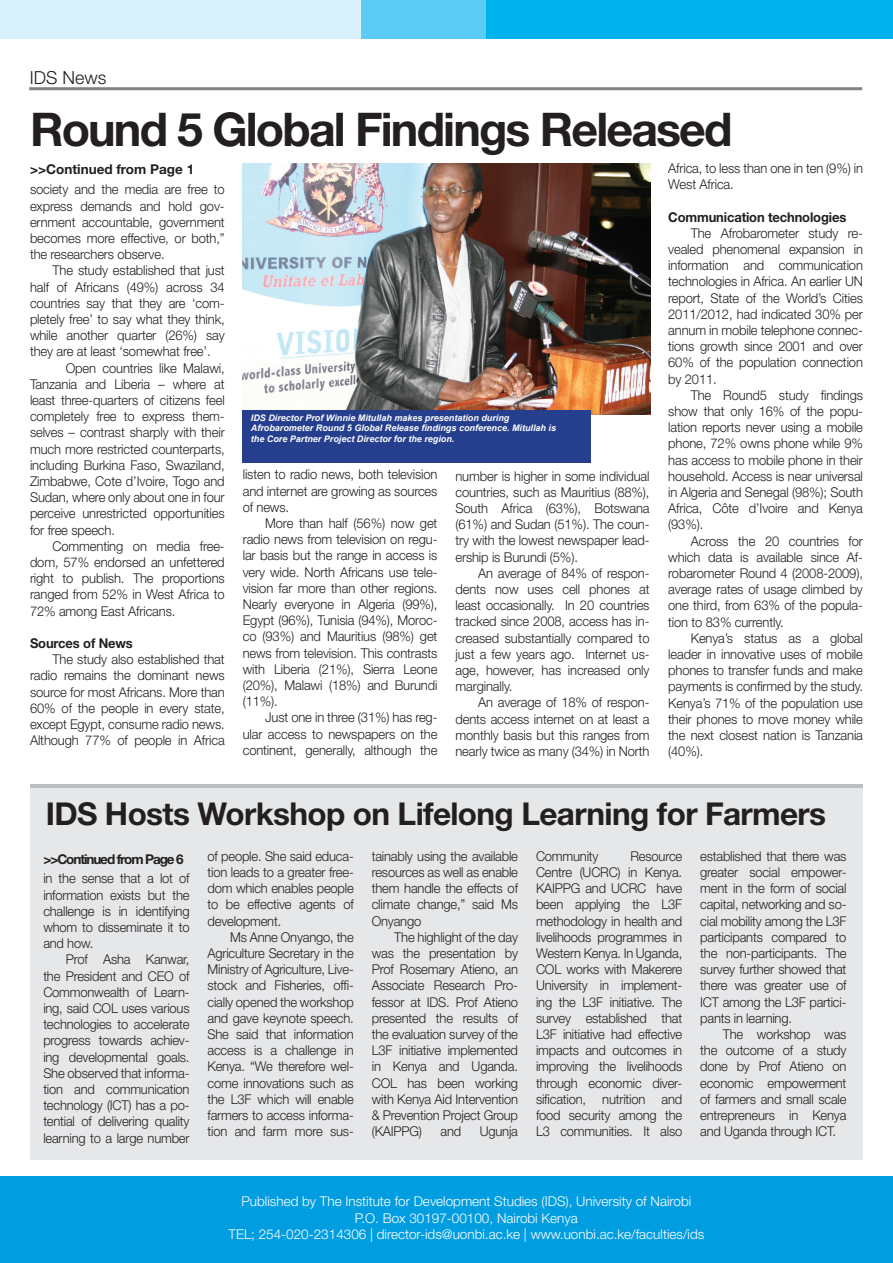
<style>
.page{position:relative;width:893px;height:1263px;background:#fff}
.page>*{position:absolute;margin:0;border:0;box-sizing:border-box;transform-origin:0 0}
.t1{font:700 46.5px "Helvetica Neue LT Std";letter-spacing:-.04em;color:#231f20}
.t2{font:700 31.5px "Helvetica Neue LT Std";letter-spacing:-.02em;color:#231f20}
.t3{font:300 18px "Helvetica Neue LT Std";color:#231f20}
.t4{font:300 13.5px/16.2px "Helvetica Neue LT Std";letter-spacing:-.01em;color:#231f20;text-align:justify;scale:.96 1}
.t5{font:300 13.5px/16.8px "Helvetica Neue LT Std";color:#fff;text-align:center}
.t6{font:700 13.5px "Helvetica Neue LT Std";letter-spacing:-.01em;color:#231f20;scale:.96 1}
.t7{font:700 13.5px "Helvetica Neue LT Std";letter-spacing:-.01em;color:#231f20}
.t8{font:700 13.5px "Helvetica Neue LT Std";letter-spacing:-.08em;color:#231f20}
.t9{font:italic 700 9px/10.8px "Arial";color:#fff}
</style>
<div class="page">
<div style="left:0;top:0;width:406px;height:38px;background:#d8f1fb"></div>
<div style="left:361px;top:0;width:407px;height:38px;background:#5accf5"></div>
<div style="left:486px;top:0;width:407px;height:38px;background:#00b3ef"></div>
<div style="left:30px;top:787px;width:833px;height:372px;background:#e6e7e9"></div>
<hr style="left:30px;top:784px;width:833px;height:4px;background:#bcbdc0">
<div style="left:0;top:1177px;width:893px;height:86px;background:#009ee1"></div>
<img style="left:243px;top:163px;width:407px;height:251px">
<hr style="left:29px;top:87px;width:833px;height:3px;background:#808285">
<div style="left:243px;top:410px;width:348px;height:52px;background:#253f8e"></div>
<h3 class="t3" style="left:30px;top:67px;width:78px">IDS News</h3>
<h1 class="t1" style="left:30px;top:101px;width:704px">Round 5 Global Findings Released</h1>
<p class="t7" style="left:30px;top:161px;width:166px">&gt;&gt;Continued from Page 1</p>
<p class="t4" style="left:668px;top:160px;width:204px">Africa, to less than one in ten (9%) in<br>West Africa.</p>
<p class="t6" style="left:668px;top:208px;width:187px">Communication technologies</p>
<p class="t4" style="left:668px;top:225px;width:204px;text-indent:22px">The Afrobarometer study re&shy;vealed phenomenal expansion in information and communication technologies in Africa. An earlier UN report, State of the World’s Cities 2011/2012, had indicated 30% per annum in mobile telephone connec&shy;tions growth since 2001 and over 60% of the population connection by 2011.</p>
<p class="t4" style="left:668px;top:387px;width:204px;text-indent:22px">The Round5 study findings show that only 16% of the popu&shy;lation reports never using a mobile phone, 72% owns phone while 9% has access to mobile phone in their household. Access is near universal in Algeria and Senegal (98%); South Africa, Côte d’Ivoire and Kenya (93%).</p>
<p class="t4" style="left:668px;top:532px;width:204px;text-indent:22px">Across the 20 countries for which data is available since Af&shy;robarometer Round 4 (2008-2009), average rates of usage climbed by one third, from 63% of the popula&shy;tion to 83% currently.</p>
<p class="t4" style="left:668px;top:630px;width:204px;text-indent:22px">Kenya’s status as a global leader in innovative uses of mobile phones to transfer funds and make payments is confirmed by the study.<br>Kenya’s 71% of the population use their phones to move money while the next closest nation is Tanzania (40%).</p>
<p class="t4" style="left:30px;top:181px;width:204px">society and the media are free to express demands and hold gov&shy;ernment accountable, government becomes more effective, or both,” the researchers observe.</p>
<p class="t4" style="left:30px;top:262px;width:204px;text-indent:22px">The study established that just half of Africans (49%) across 34 countries say that they are ‘com&shy;pletely free’ to say what they think, while another quarter (26%) say they are at least ‘somewhat free’.</p>
<p class="t4" style="left:30px;top:359px;width:204px;text-indent:36px">Open countries like Malawi, Tanzania and Liberia – where at least three-quarters of citizens feel completely free to express them&shy;selves – contrast sharply with their much more restricted counterparts, including Burkina Faso, Swaziland, Zimbabwe, Cote d’Ivoire, Togo and Sudan, where only about one in four perceive unrestricted opportunities for free speech.</p>
<p class="t4" style="left:30px;top:538px;width:204px;text-indent:22px">Commenting on media free&shy;dom, 57% endorsed an unfettered right to publish. The proportions ranged from 52% in West Africa to 72% among East Africans.</p>
<p class="t6" style="left:30px;top:635px;width:109px">Sources of News</p>
<p class="t4" style="left:30px;top:651px;width:204px;text-indent:22px">The study also established that radio remains the dominant news source for most Africans. More than 60% of the people in every state, except Egypt, consume radio news.<br>Although 77% of people in Africa</p>
<p class="t9" style="left:251px;top:412px;width:307px">IDS Director Prof Winnie Mitullah makes presentation during<br>Afrobarometer Round 5 Global Release findings conference. Mitullah is the Core Partner Project Director for the region.</p>
<p class="t4" style="left:243px;top:466px;width:204px">listen to radio news, both television and internet are growing as sources of news.</p>
<p class="t4" style="left:243px;top:515px;width:204px;text-indent:22px">More than half (56%) now get radio news from television on regu&shy;lar basis but the range in access is very wide. North Africans use tele&shy;vision far more than other regions.<br>Nearly everyone in Algeria (99%), Egypt (96%), Tunisia (94%), Moroc&shy;co (93%) and Mauritius (98%) get news from television. This contrasts with Liberia (21%), Sierra Leone (20%), Malawi (18%) and Burundi (11%).</p>
<p class="t4" style="left:243px;top:709px;width:204px;text-indent:22px">Just one in three (31%) has reg&shy;ular access to newspapers on the continent, generally, although the</p>
<p class="t4" style="left:455px;top:467px;width:204px">number is higher in some individual countries, such as Mauritius (88%), South Africa (63%), Botswana (61%) and Sudan (51%). The coun&shy;try with the lowest newspaper lead&shy;ership is Burundi (5%).</p>
<p class="t4" style="left:455px;top:564px;width:204px;text-indent:22px">An average of 84% of respon&shy;dents now uses cell phones at least occasionally. In 20 countries tracked since 2008, access has in&shy;creased substantially compared to just a few years ago. Internet us&shy;age, however, has increased only marginally.</p>
<p class="t4" style="left:455px;top:694px;width:204px;text-indent:22px">An average of 18% of respon&shy;dents access internet on at least a monthly basis but this ranges from nearly twice as many (34%) in North</p>
<h2 class="t2" style="left:46px;top:794px;width:782px">IDS Hosts Workshop on Lifelong Learning for Farmers</h2>
<p class="t8" style="left:43px;top:851px;width:142px">&gt;&gt;Continued from Page 6</p>
<p class="t4" style="left:43px;top:870px;width:154px">in the sense that a lot of information exists but the challenge is in identifying whom to disseminate it to and how.</p>
<p class="t4" style="left:43px;top:951px;width:154px;text-indent:22px">Prof Asha Kanwar, the President and CEO of Commonwealth of Learn&shy;ing, said COL uses various technologies to accelerate progress towards achiev&shy;ing developmental goals.<br>She observed that informa&shy;tion and communication technology (ICT) has a po&shy;tential of delivering quality learning to a large number</p>
<p class="t4" style="left:208px;top:848px;width:154px">of people. She said educa&shy;tion leads to a greater free&shy;dom which enables people to be effective agents of development.</p>
<p class="t4" style="left:208px;top:929px;width:154px;text-indent:22px">Ms Anne Onyango, the Agriculture Secretary in the Ministry of Agriculture, Live&shy;stock and Fisheries, offi&shy;cially opened the workshop and gave keynote speech.<br>She said that information access is a challenge in Kenya. “We therefore wel&shy;come innovations such as the L3F which will enable farmers to access informa&shy;tion and farm more sus-</p>
<p class="t4" style="left:372px;top:848px;width:154px">tainably using the available resources as well as enable them handle the effects of climate change,” said Ms Onyango</p>
<p class="t4" style="left:372px;top:929px;width:154px;text-indent:22px">The highlight of the day was the presentation by Prof Rosemary Atieno, an Associate Research Pro&shy;fessor at IDS. Prof Atieno presented the results of the evaluation survey of the L3F initiative implemented in Kenya and Uganda.<br>COL has been working with Kenya Aid Intervention &amp; Prevention Project Group (KAIPPG)</p>
<p class="t4" style="left:441px;top:1123px;width:23px">and</p>
<p class="t4" style="left:480px;top:1123px;width:41px">Ugunja</p>
<p class="t4" style="left:536px;top:848px;width:67px">Community</p>
<p class="t4" style="left:536px;top:848px;width:154px;text-indent:95px">Resource Centre (UCRC) in Kenya.<br>KAIPPG and UCRC have been applying the L3F methodology in health and livelihoods programmes in Western Kenya. In Uganda, COL works with Makerere University in implement&shy;ing the L3F initiative. The survey established that L3F initiative had effective impacts and outcomes in improving the livelihoods through economic diver&shy;sification, nutrition and food security among the L3 communities. It also</p>
<p class="t4" style="left:700px;top:848px;width:154px">established that there was greater social empower&shy;ment in the form of social capital, networking and so&shy;cial mobility among the L3F participants compared to the non-participants. The survey further showed that there was greater use of ICT among the L3F partici&shy;pants in learning.</p>
<p class="t4" style="left:700px;top:1026px;width:154px;text-indent:22px">The workshop was the outcome of a study done by Prof Atieno on economic empowerment of farmers and small scale entrepreneurs in Kenya and Uganda through ICT.</p>
<p class="t5" style="left:228px;top:1192px;width:477px">Published by The Institute for Development Studies (IDS), University of Nairobi<br>P.O. Box 30197-00100, Nairobi Kenya<br>TEL; 254-020-2314306 | director-ids@uonbi.ac.ke | www.uonbi.ac.ke/faculties/ids</p>
</div>
